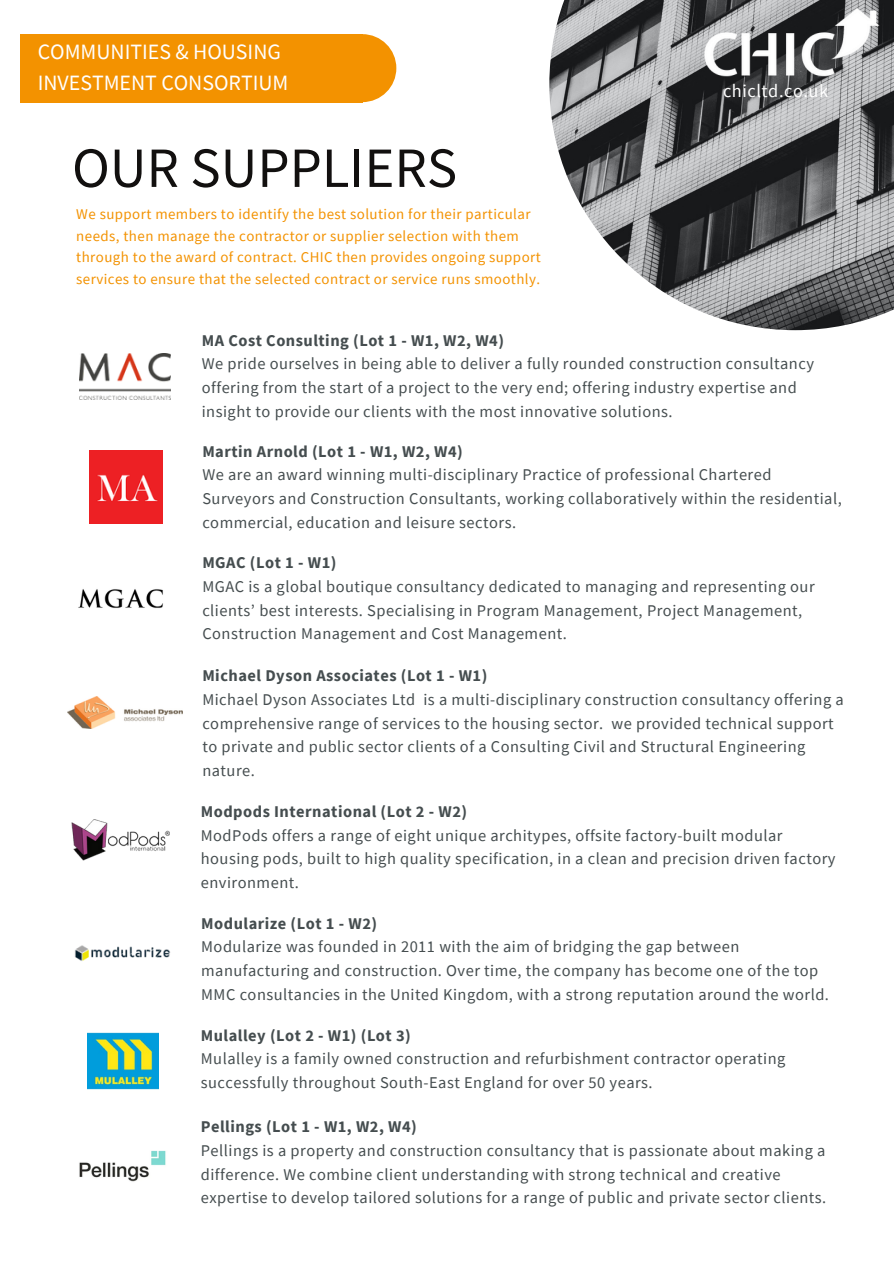
<style>
.page{position:relative;width:894px;height:1264px;background:#fff}
.page>*{position:absolute;margin:0;border:0;box-sizing:border-box;transform-origin:0 0}
.t1{font:56.85px "Source Sans Pro";color:#12100f}
.t2{font:21.9px/30.3px "Source Sans Pro";color:#fff}
.t3{font:18.3px "Source Sans Pro";letter-spacing:.03em;color:#fff}
.t4{font:16.35px/23.7px "Source Sans Pro";letter-spacing:.03em;color:#454d4f}
.t5{font:700 16.35px "Source Sans Pro";letter-spacing:.03em;color:#454d4f}
.t6{font:14.85px/21.3px "Source Sans Pro";letter-spacing:.03em;color:#f39200}
</style>
<div class="page">
<div style="left:328px;top:34px;width:68px;height:68px;background:#f39200;border-radius:50%"></div>
<div style="left:20px;top:34px;width:342px;height:68px;background:#f39200"></div>
<img style="left:549px;top:0;width:344px;height:330px">
<img style="left:697px;top:6px;width:182px;height:83px">
<img style="left:89px;top:450px;width:73px;height:73px">
<img style="left:78px;top:589px;width:85px;height:19px">
<img style="left:68px;top:696px;width:114px;height:33px">
<img style="left:72px;top:819px;width:97px;height:41px">
<img style="left:75px;top:945px;width:96px;height:16px">
<img style="left:87px;top:1032px;width:71px;height:58px">
<img style="left:79px;top:1150px;width:87px;height:32px">
<img style="left:79px;top:353px;width:92px;height:46px">
<p class="t2" style="left:38px;top:36px;width:252px">COMMUNITIES &amp; HOUSING<br>INVESTMENT CONSORTIUM</p>
<p class="t1" style="left:72px;top:131px;width:386px">OUR SUPPLIERS</p>
<p class="t6" style="left:76px;top:203px;width:466px">We support members to identify the best solution for their particular needs, then manage the contractor or supplier selection with them through to the award of contract. CHIC then provides ongoing support services to ensure that the selected contract or service runs smoothly.</p>
<p class="t3" style="left:722px;top:79px;width:107px">chicltd.co.uk</p>
<p class="t5" style="left:202px;top:329px;width:304px">MA Cost Consulting (Lot 1 - W1, W2, W4)</p>
<p class="t4" style="left:202px;top:351px;width:613px">We pride ourselves in being able to deliver a fully rounded construction consultancy offering from the start of a project to the very end; offering industry expertise and insight to provide our clients with the most innovative solutions.</p>
<p class="t5" style="left:202px;top:440px;width:262px">Martin Arnold (Lot 1 - W1, W2, W4)</p>
<p class="t4" style="left:202px;top:462px;width:640px">We are an award winning multi-disciplinary Practice of professional Chartered<br>Surveyors and Construction Consultants, working collaboratively within the residential, commercial, education and leisure sectors.</p>
<p class="t5" style="left:202px;top:552px;width:136px">MGAC (Lot 1 - W1)</p>
<p class="t4" style="left:202px;top:574px;width:613px">MGAC is a global boutique consultancy dedicated to managing and representing our clients’ best interests. Specialising in Program Management, Project Management,<br>Construction Management and Cost Management.</p>
<p class="t5" style="left:202px;top:665px;width:286px">Michael Dyson Associates (Lot 1 - W1)</p>
<p class="t4" style="left:202px;top:687px;width:642px">Michael Dyson Associates Ltd is a multi-disciplinary construction consultancy offering a comprehensive range of services to the housing sector. we provided technical support to private and public sector clients of a Consulting Civil and Structural Engineering nature.</p>
<p class="t5" style="left:201px;top:800px;width:268px">Modpods International (Lot 2 - W2)</p>
<p class="t4" style="left:201px;top:822px;width:636px">ModPods offers a range of eight unique architypes, offsite factory-built modular housing pods, built to high quality specification, in a clean and precision driven factory environment.</p>
<p class="t5" style="left:201px;top:912px;width:177px">Modularize (Lot 1 - W2)</p>
<p class="t4" style="left:201px;top:934px;width:629px">Modularize was founded in 2011 with the aim of bridging the gap between manufacturing and construction. Over time, the company has become one of the top<br>MMC consultancies in the United Kingdom, with a strong reputation around the world.</p>
<p class="t5" style="left:201px;top:1024px;width:211px">Mulalley (Lot 2 - W1) (Lot 3)</p>
<p class="t4" style="left:201px;top:1046px;width:586px">Mulalley is a family owned construction and refurbishment contractor operating successfully throughout South-East England for over 50 years.</p>
<p class="t5" style="left:201px;top:1116px;width:217px">Pellings (Lot 1 - W1, W2, W4)</p>
<p class="t4" style="left:201px;top:1138px;width:627px">Pellings is a property and construction consultancy that is passionate about making a difference. We combine client understanding with strong technical and creative expertise to develop tailored solutions for a range of public and private sector clients.</p>
</div>
